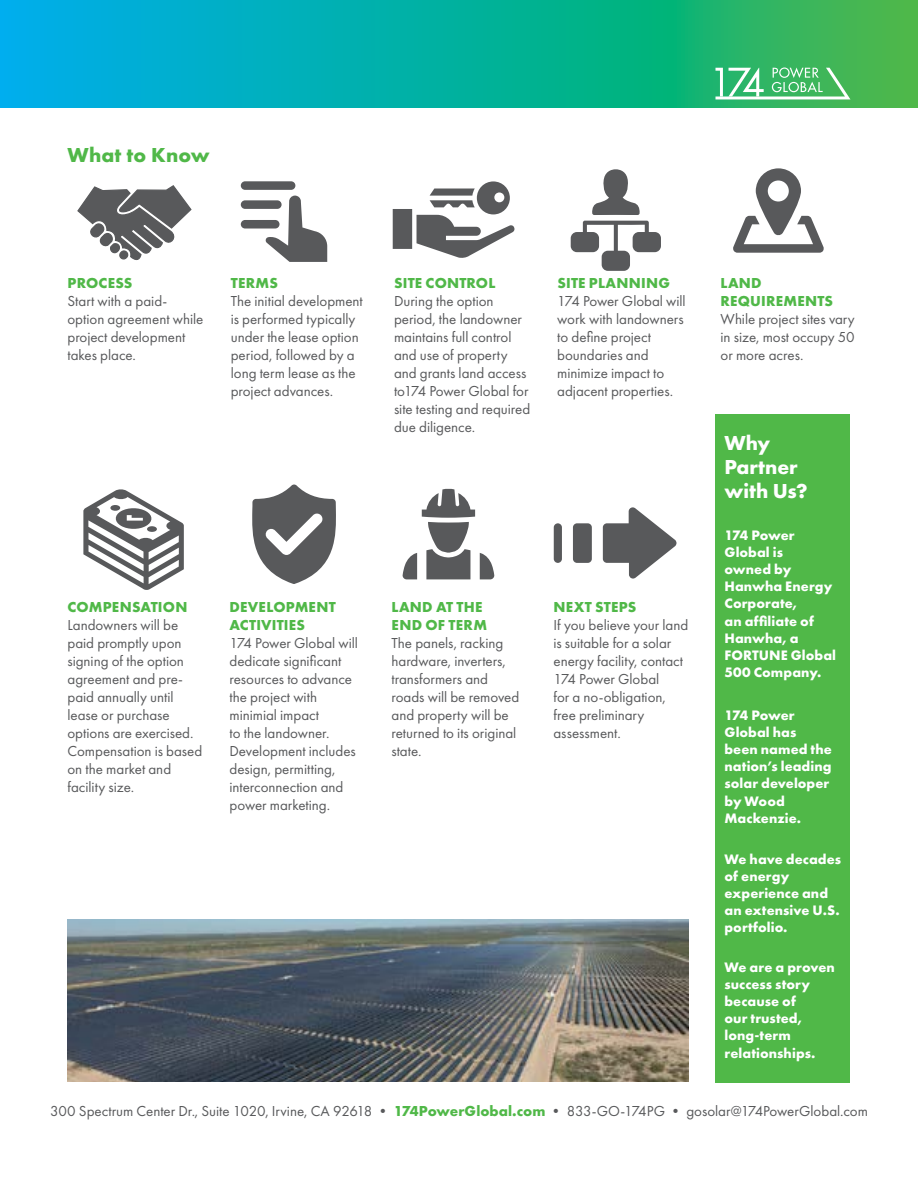
<style>
.page{position:relative;width:918px;height:1188px;background:#fff}
.page>*{position:absolute;margin:0;border:0;box-sizing:border-box;transform-origin:0 0}
.t1{font:700 21px/24px "Futura PT";color:#fff}
.t2{font:700 21px "Futura PT";letter-spacing:.005em;color:#50b848}
.t3{font:15px/18px "Futura PT";color:#58595b}
.t4{font:700 15px/18px "Futura PT";letter-spacing:.015em;color:#50b848}
.t5{font:700 14.25px/17.1px "Futura PT";letter-spacing:.005em;color:#fff}
.s1{font-weight:700;color:#50b848}
</style>
<div class="page">
<div style="left:716px;top:414px;width:134px;height:669px;background:#50b848"></div>
<svg style="left:0;top:0;width:918px;height:108px;background:#0cb19f"></svg>
<svg style="left:716px;top:68px;width:134px;height:31px"></svg>
<img style="left:68px;top:920px;width:620px;height:162px">
<svg style="left:77px;top:185px;width:115px;height:76px"></svg>
<svg style="left:265px;top:195px;width:62px;height:67px"></svg>
<div style="left:241px;top:181px;width:54px;height:9px;background:#58595b;border-radius:4px"></div>
<div style="left:241px;top:200px;width:41px;height:9px;background:#58595b;border-radius:4px"></div>
<div style="left:241px;top:220px;width:39px;height:9px;background:#58595b;border-radius:4px"></div>
<svg style="left:393px;top:181px;width:122px;height:77px"></svg>
<svg style="left:83px;top:489px;width:101px;height:101px"></svg>
<svg style="left:571px;top:221px;width:90px;height:50px"></svg>
<svg style="left:592px;top:169px;width:48px;height:46px"></svg>
<svg style="left:733px;top:168px;width:91px;height:85px"></svg>
<svg style="left:252px;top:484px;width:84px;height:100px"></svg>
<svg style="left:403px;top:489px;width:91px;height:90px"></svg>
<svg style="left:554px;top:507px;width:123px;height:72px"></svg>
<h1 class="t2" style="left:68px;top:141px;width:144px">What to Know</h1>
<p class="t4" style="left:68px;top:274px;width:66px">PROCESS</p>
<p class="t3" style="left:67px;top:292px;width:137px">Start with a paid&shy;option agreement while project development takes place.</p>
<p class="t4" style="left:231px;top:274px;width:49px">TERMS</p>
<p class="t3" style="left:231px;top:292px;width:134px">The initial development is performed typically under the lease option period, followed by a long term lease as the project advances.</p>
<p class="t4" style="left:394px;top:274px;width:103px">SITE CONTROL</p>
<p class="t3" style="left:394px;top:292px;width:138px">During the option period, the landowner maintains full control and use of property and grants land access to174 Power Global for site testing and required due diligence.</p>
<p class="t4" style="left:557px;top:274px;width:114px">SITE PLANNING</p>
<p class="t3" style="left:557px;top:292px;width:130px">174 Power Global will work with landowners to define project boundaries and minimize impact to adjacent properties.</p>
<p class="t4" style="left:68px;top:598px;width:121px">COMPENSATION</p>
<p class="t3" style="left:67px;top:616px;width:136px">Landowners will be paid promptly upon signing of the option agreement and pre&shy;paid annually until lease or purchase options are exercised.<br>Compensation is based on the market and facility size.</p>
<p class="t4" style="left:230px;top:598px;width:108px">DEVELOPMENT<br>ACTIVITIES</p>
<p class="t3" style="left:229px;top:634px;width:130px">174 Power Global will dedicate significant resources to advance the project with minimial impact<br>to the landowner.<br>Development includes design, permitting, interconnection and power marketing.</p>
<p class="t4" style="left:392px;top:598px;width:97px">LAND AT THE<br>END OF TERM</p>
<p class="t3" style="left:391px;top:634px;width:129px">The panels, racking hardware, inverters, transformers and roads will be removed and property will be returned to its original state.</p>
<p class="t4" style="left:554px;top:598px;width:84px">NEXT STEPS</p>
<p class="t3" style="left:553px;top:616px;width:136px">If you believe your land is suitable for a solar energy facility, contact<br>174 Power Global<br>for a no-obligation, free preliminary assessment.</p>
<p class="t4" style="left:721px;top:274px;width:114px">LAND<br>REQUIREMENTS</p>
<p class="t3" style="left:721px;top:310px;width:136px;text-align:justify">While project sites vary in size, most occupy 50 or more acres.</p>
<h1 class="t1" style="left:724px;top:430px;width:85px">Why<br>Partner with Us?</h1>
<p class="t5" style="left:724px;top:526px;width:113px">174 Power<br>Global is<br>owned by<br>Hanwha Energy<br>Corporate,<br>an affiliate of<br>Hanwha, a<br>FORTUNE Global<br>500 Company.</p>
<p class="t5" style="left:724px;top:706px;width:109px">174 Power<br>Global has been named the nation’s leading solar developer by Wood<br>Mackenzie.</p>
<p class="t5" style="left:724px;top:850px;width:118px">We have decades of energy experience and an extensive U.S. portfolio.</p>
<p class="t5" style="left:724px;top:958px;width:112px">We are a proven success story because of<br>our trusted, long-term relationships.</p>
<p class="t3" style="left:50px;top:1102px;width:819px">300 Spectrum Center Dr., Suite 1020, Irvine, CA 92618 • <span class="s1">174PowerGlobal.com</span> • 833-GO-174PG • gosolar@174PowerGlobal.com</p>
</div>
